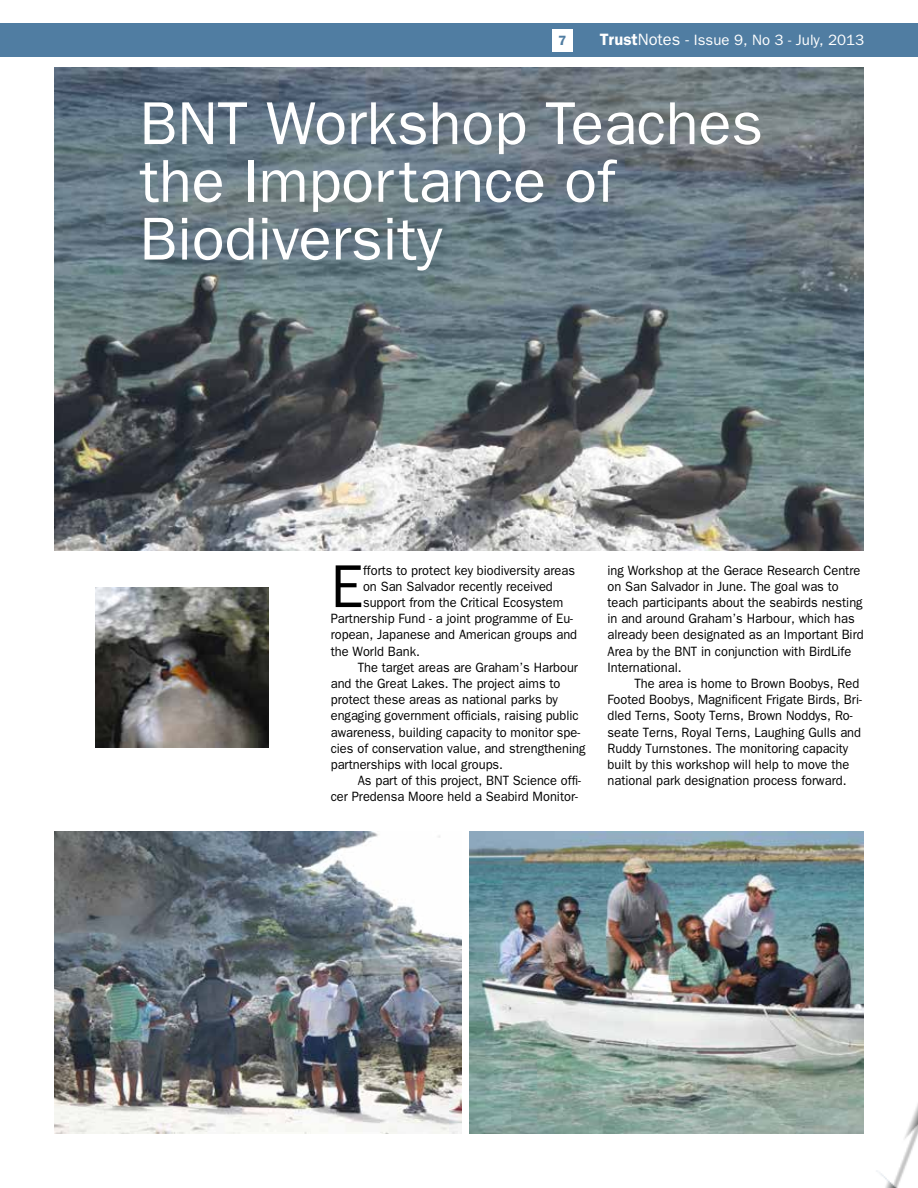
<style>
.page{position:relative;width:918px;height:1188px;background:#fff}
.page>*{position:absolute;margin:0;border:0;box-sizing:border-box;transform-origin:0 0}
.t1{font:60.75px/57.8px "Franklin Gothic";color:#fff}
.t2{font:60.75px "Franklin Gothic";color:#000;scale:.95 1}
.t3{font:15px "Franklin Gothic";color:#fff}
.t4{font:13.5px/16.2px "Franklin Gothic";color:#000;scale:.95 1}
.t5{font:600 13.5px "Franklin Gothic";color:#507da2}
.s1{font-weight:600;font-size:16.5px}
.s2{font-size:16.5px}
</style>
<div class="page">
<div style="left:0;top:23px;width:918px;height:34px;background:#507da2"></div>
<div style="left:552px;top:29px;width:20px;height:22px;background:#fff"></div>
<img style="left:876px;top:1103px;width:42px;height:85px">
<img style="left:470px;top:832px;width:394px;height:302px">
<img style="left:54px;top:832px;width:408px;height:302px">
<img style="left:54px;top:68px;width:810px;height:483px">
<img style="left:96px;top:588px;width:173px;height:160px">
<p class="t5" style="left:558px;top:33px;width:10px">7</p>
<p class="t3" style="left:600px;top:32px;width:266px"><span class="s1">Trust</span><span class="s2">Notes -</span> Issue 9, No 3 - July, 2013</p>
<h1 class="t1" style="left:140px;top:93px;width:625px">BNT Workshop Teaches the Importance of<br>Biodiversity</h1>
<h1 class="t2" style="left:331px;top:552px;width:36px">E</h1>
<p class="t4" style="left:363px;top:562px;width:225px">fforts to protect key biodiversity areas</p>
<p class="t4" style="left:363px;top:578px;width:201px">on San Salvador recently received</p>
<p class="t4" style="left:363px;top:594px;width:212px">support from the Critical Ecosystem</p>
<p class="t4" style="left:331px;top:610px;width:257px">Partnership Fund - a joint programme of Eu-</p>
<p class="t4" style="left:331px;top:626px;width:261px">ropean, Japanese and American groups and</p>
<p class="t4" style="left:331px;top:643px;width:95px">the World Bank.</p>
<p class="t4" style="left:358px;top:659px;width:233px">The target areas are Graham’s Harbour</p>
<p class="t4" style="left:331px;top:675px;width:243px">and the Great Lakes. The project aims to</p>
<p class="t4" style="left:331px;top:691px;width:241px">protect these areas as national parks by</p>
<p class="t4" style="left:331px;top:707px;width:263px">engaging government officials, raising public</p>
<p class="t4" style="left:331px;top:724px;width:264px">awareness, building capacity to monitor spe-</p>
<p class="t4" style="left:331px;top:740px;width:270px">cies of conservation value, and strengthening</p>
<p class="t4" style="left:331px;top:756px;width:183px">partnerships with local groups.</p>
<p class="t4" style="left:358px;top:772px;width:236px">As part of this project, BNT Science offi-</p>
<p class="t4" style="left:331px;top:788px;width:262px">cer Predensa Moore held a Seabird Monitor-</p>
<p class="t4" style="left:608px;top:562px;width:271px">ing Workshop at the Gerace Research Centre on San Salvador in June. The goal was to teach participants about the seabirds nesting in and around Graham’s Harbour, which has already been designated as an Important Bird Area by the BNT in conjunction with BirdLife International.</p>
<p class="t4" style="left:608px;top:675px;width:269px;text-indent:27px">The area is home to Brown Boobys, Red Footed Boobys, Magnificent Frigate Birds, Bri&shy;dled Terns, Sooty Terns, Brown Noddys, Ro&shy;seate Terns, Royal Terns, Laughing Gulls and Ruddy Turnstones. The monitoring capacity built by this workshop will help to move the national park designation process forward.</p>
</div>
